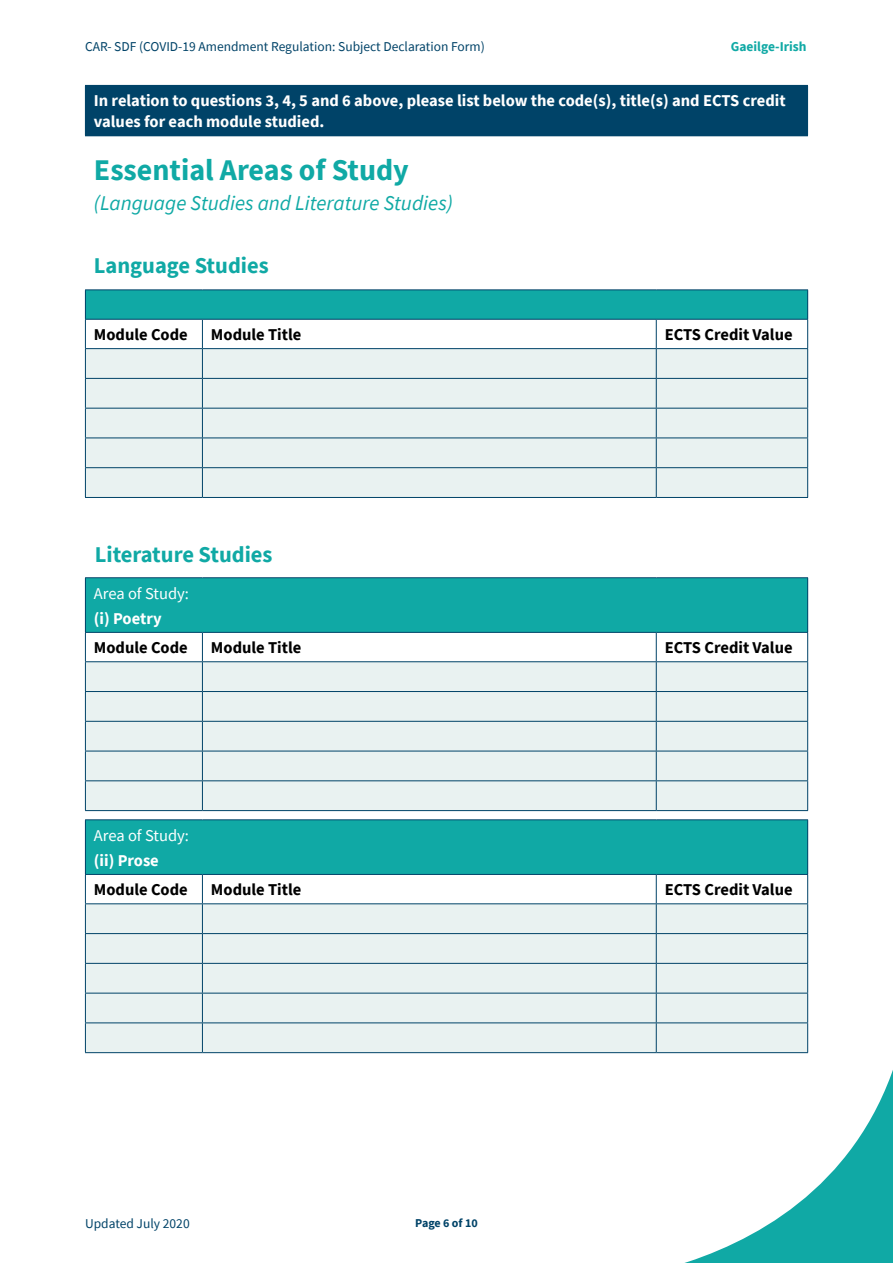
<style>
.page{position:relative;width:893px;height:1263px;background:#fff}
.page>*{position:absolute;margin:0;border:0;box-sizing:border-box;transform-origin:0 0}
.Body_text_2020{font:700 30px "Source Sans Pro";color:#10a9a5}
.Body_text_2020-2{font:700 22.5px "Source Sans Pro";color:#10a9a5}
.Body_text_2020-3{font:italic 21px "Source Sans Pro";color:#10a9a5}
.Body_text_2020-4{font:700 16.5px/21px "Source Sans Pro";color:#fff}
.Body_text_2020-5{font:700 16.5px "Source Sans Pro";color:#000}
.Body_text_2020-6{font:16.5px "Source Sans Pro";color:#fff}
.t1{font:13.5px "Source Sans Pro";color:#004368}
.t2{font:700 13.5px "Source Sans Pro";color:#10a9a5}
.t3{font:700 12px "Source Sans Pro";letter-spacing:-.005em;color:#004368}
</style>
<div class="page">
<svg style="left:565px;top:953px;width:328px;height:310px"></svg>
<div style="left:86px;top:409px;width:721px;height:88px;background:#e9f2f1"></div>
<hr style="left:85px;top:289px;width:117px;height:1px;background:#004368">
<hr style="left:202px;top:289px;width:454px;height:1px;background:#004368">
<hr style="left:656px;top:289px;width:152px;height:1px;background:#004368">
<svg style="left:85px;top:290px;width:723px;height:118px"></svg>
<hr style="left:85px;top:408px;width:117px;height:1px;background:#004368">
<hr style="left:85px;top:408px;width:1px;height:30px;background:#004368">
<hr style="left:202px;top:408px;width:454px;height:1px;background:#004368">
<hr style="left:202px;top:408px;width:1px;height:30px;background:#004368">
<hr style="left:656px;top:408px;width:152px;height:1px;background:#004368">
<hr style="left:656px;top:408px;width:1px;height:30px;background:#004368">
<hr style="left:807px;top:408px;width:1px;height:30px;background:#004368">
<hr style="left:85px;top:438px;width:117px;height:1px;background:#004368">
<hr style="left:202px;top:438px;width:454px;height:1px;background:#004368">
<hr style="left:656px;top:438px;width:152px;height:1px;background:#004368">
<hr style="left:85px;top:467px;width:117px;height:1px;background:#004368">
<svg style="left:85px;top:438px;width:1px;height:59px"></svg>
<hr style="left:202px;top:467px;width:454px;height:1px;background:#004368">
<svg style="left:202px;top:438px;width:1px;height:59px"></svg>
<hr style="left:656px;top:467px;width:152px;height:1px;background:#004368">
<svg style="left:656px;top:438px;width:1px;height:59px"></svg>
<svg style="left:807px;top:438px;width:1px;height:59px"></svg>
<hr style="left:85px;top:497px;width:117px;height:1px;background:#004368">
<hr style="left:202px;top:497px;width:454px;height:1px;background:#004368">
<hr style="left:656px;top:497px;width:152px;height:1px;background:#004368">
<div style="left:85px;top:578px;width:723px;height:54px;background:#10a9a5"></div>
<hr style="left:85px;top:577px;width:117px;height:1px;background:#004368">
<hr style="left:85px;top:578px;width:1px;height:54px;background:#004368">
<hr style="left:202px;top:577px;width:454px;height:1px;background:#004368">
<hr style="left:656px;top:577px;width:152px;height:1px;background:#004368">
<hr style="left:807px;top:578px;width:1px;height:54px;background:#004368">
<svg style="left:85px;top:632px;width:723px;height:178px"></svg>
<hr style="left:85px;top:810px;width:117px;height:1px;background:#004368">
<hr style="left:202px;top:810px;width:454px;height:1px;background:#004368">
<hr style="left:656px;top:810px;width:152px;height:1px;background:#004368">
<div style="left:85px;top:820px;width:723px;height:54px;background:#10a9a5"></div>
<hr style="left:85px;top:819px;width:117px;height:1px;background:#004368">
<hr style="left:85px;top:820px;width:1px;height:54px;background:#004368">
<hr style="left:202px;top:819px;width:454px;height:1px;background:#004368">
<hr style="left:656px;top:819px;width:152px;height:1px;background:#004368">
<hr style="left:807px;top:820px;width:1px;height:54px;background:#004368">
<svg style="left:85px;top:874px;width:723px;height:178px"></svg>
<hr style="left:85px;top:1052px;width:117px;height:1px;background:#004368">
<hr style="left:202px;top:1052px;width:454px;height:1px;background:#004368">
<hr style="left:656px;top:1052px;width:152px;height:1px;background:#004368">
<div style="left:85px;top:85px;width:722px;height:51px;background:#004368"></div>
<hr style="left:85px;top:85px;width:723px;height:1px;background:#004368">
<hr style="left:807px;top:86px;width:1px;height:49px;background:#004368">
<hr style="left:85px;top:135px;width:723px;height:1px;background:#004368">
<p class="t1" style="left:85px;top:37px;width:401px">CAR- SDF (COVID-19 Amendment Regulation: Subject Declaration Form)</p>
<p class="t2" style="left:731px;top:37px;width:77px">Gaeilge-Irish</p>
<p class="Body_text_2020-4" style="left:94px;top:90px;width:693px">In relation to questions 3, 4, 5 and 6 above, please list below the code(s), title(s) and ECTS credit values for each module studied.</p>
<p class="Body_text_2020" style="left:94px;top:150px;width:316px">Essential Areas of Study</p>
<p class="Body_text_2020-3" style="left:94px;top:189px;width:360px">(Language Studies and Literature Studies)</p>
<p class="Body_text_2020-2" style="left:94px;top:250px;width:176px">Language Studies</p>
<p class="Body_text_2020-5" style="left:94px;top:323px;width:95px">Module Code</p>
<p class="Body_text_2020-5" style="left:211px;top:323px;width:92px">Module Title</p>
<p class="Body_text_2020-5" style="left:665px;top:323px;width:129px">ECTS Credit Value</p>
<p class="Body_text_2020-2" style="left:95px;top:539px;width:179px">Literature Studies</p>
<p class="Body_text_2020-6" style="left:94px;top:583px;width:97px">Area of Study:</p>
<p class="Body_text_2020-4" style="left:94px;top:608px;width:69px">(i) Poetry</p>
<p class="Body_text_2020-5" style="left:94px;top:637px;width:95px">Module Code</p>
<p class="Body_text_2020-5" style="left:211px;top:637px;width:92px">Module Title</p>
<p class="Body_text_2020-5" style="left:665px;top:637px;width:129px">ECTS Credit Value</p>
<p class="Body_text_2020-6" style="left:94px;top:825px;width:97px">Area of Study:</p>
<p class="Body_text_2020-4" style="left:94px;top:850px;width:66px">(ii) Prose</p>
<p class="Body_text_2020-5" style="left:94px;top:879px;width:95px">Module Code</p>
<p class="Body_text_2020-5" style="left:211px;top:879px;width:92px">Module Title</p>
<p class="Body_text_2020-5" style="left:665px;top:879px;width:129px">ECTS Credit Value</p>
<p class="t1" style="left:85px;top:1215px;width:106px">Updated July 2020</p>
<p class="t3" style="left:415px;top:1215px;width:64px">Page 6 of 10</p>
</div>
